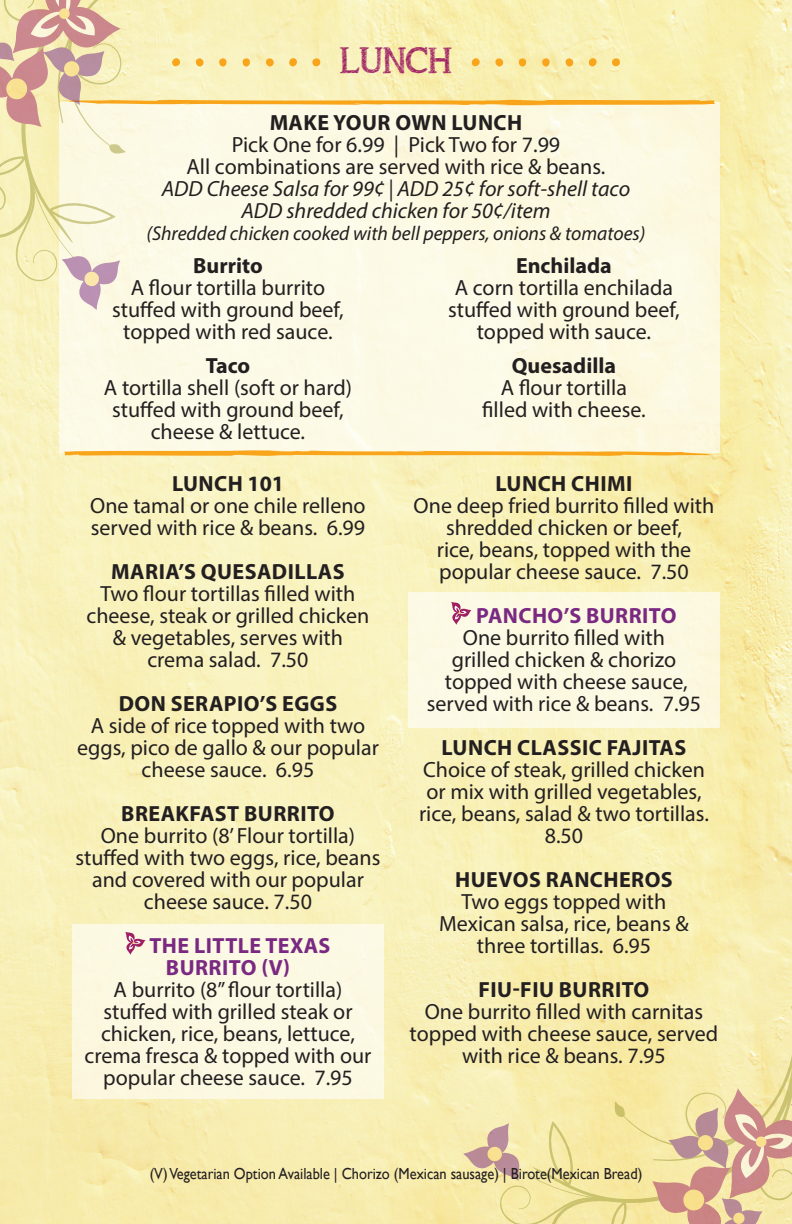
<style>
.page{position:relative;width:792px;height:1224px;background:#fff}
.page>*{position:absolute;margin:0;border:0;box-sizing:border-box;transform-origin:0 0}
.t1{font:36px "asongforjennifer";color:#9e1f62}
.t2{font:22px/22px "Myriad Pro";color:#231f20;text-align:center}
.t3{font:700 22px "Myriad Pro";letter-spacing:.02em;color:#231f20}
.t4{font:italic 22px "Myriad Pro";color:#231f20}
.t5{font:700 22px "Myriad Pro";letter-spacing:.02em;color:#7a2982}
.t6{font:italic 20px "Myriad Pro";color:#231f20}
.t7{font:16px "Gill Sans";color:#231f20;scale:.9 1}
.s1{font-weight:700}
</style>
<div class="page">
<img style="left:0;top:0;width:792px;height:1224px">
<svg style="left:463px;top:1005px;width:329px;height:219px;background:#efdda4"></svg>
<div style="left:59px;top:102px;width:661px;height:351px;background:#fcfae5"></div>
<svg style="left:64px;top:450px;width:661px;height:6px"></svg>
<div style="left:408px;top:592px;width:312px;height:135px;background:#fcf9e3"></div>
<svg style="left:0;top:0;width:715px;height:310px"></svg>
<div style="left:72px;top:925px;width:312px;height:174px;background:#fcf9e2"></div>
<svg style="left:125px;top:932px;width:21px;height:23px"></svg>
<svg style="left:451px;top:602px;width:20px;height:23px"></svg>
<p class="t1" style="left:340px;top:38px;width:113px">LUNCH</p>
<p class="t3" style="left:270px;top:109px;width:254px">MAKE YOUR OWN LUNCH</p>
<p class="t2" style="left:232px;top:134px;width:330px">Pick One for 6.99 | Pick Two for 7.99</p>
<p class="t2" style="left:187px;top:156px;width:420px">All combinations are served with rice &amp; beans.</p>
<p class="t4" style="left:162px;top:175px;width:470px">ADD Cheese Salsa for 99¢ | ADD 25¢ for soft-shell taco</p>
<p class="t4" style="left:241px;top:197px;width:311px">ADD shredded chicken for 50¢/item</p>
<p class="t6" style="left:146px;top:221px;width:501px">(Shredded chicken cooked with bell peppers, onions &amp; tomatoes)</p>
<p class="t2" style="left:112px;top:254px;width:233px"><span class="s1">Burrito<br></span>A flour tortilla burrito stuffed with ground beef, topped with red sauce.</p>
<p class="t2" style="left:104px;top:354px;width:250px"><span class="s1">Taco<br></span>A tortilla shell (soft or hard) stuffed with ground beef, cheese &amp; lettuce.</p>
<p class="t2" style="left:448px;top:254px;width:233px"><span class="s1">Enchilada<br></span>A corn tortilla enchilada stuffed with ground beef, topped with sauce.</p>
<p class="t2" style="left:482px;top:354px;width:165px"><span class="s1">Quesadilla<br></span>A flour tortilla filled with cheese.</p>
<p class="t3" style="left:172px;top:469px;width:114px">LUNCH 101</p>
<p class="t2" style="left:90px;top:494px;width:277px;text-align:left">One tamal or one chile relleno served with rice &amp; beans. 6.99</p>
<p class="t3" style="left:111px;top:557px;width:235px">MARIA’S QUESADILLAS</p>
<p class="t2" style="left:87px;top:582px;width:284px">Two flour tortillas filled with cheese, steak or grilled chicken</p>
<p class="t2" style="left:113px;top:626px;width:232px">&amp; vegetables, serves with</p>
<p class="t2" style="left:147px;top:648px;width:163px">crema salad. 7.50</p>
<p class="t3" style="left:119px;top:689px;width:220px">DON SERAPIO’S EGGS</p>
<p class="t2" style="left:77px;top:714px;width:303px">A side of rice topped with two eggs, pico de gallo &amp; our popular cheese sauce. 6.95</p>
<p class="t3" style="left:121px;top:799px;width:215px">BREAKFAST BURRITO</p>
<p class="t2" style="left:76px;top:824px;width:306px">One burrito (8’ Flour tortilla) stuffed with two eggs, rice, beans and covered with our popular cheese sauce. 7.50</p>
<p class="t5" style="left:149px;top:931px;width:183px">THE LITTLE TEXAS</p>
<p class="t5" style="left:166px;top:953px;width:126px">BURRITO (V)</p>
<p class="t2" style="left:114px;top:978px;width:230px">A burrito (8’’ flour tortilla)</p>
<p class="t2" style="left:103px;top:1000px;width:251px">stuffed with grilled steak or</p>
<p class="t2" style="left:101px;top:1022px;width:255px">chicken, rice, beans, lettuce,</p>
<p class="t2" style="left:85px;top:1044px;width:288px">crema fresca &amp; topped with our popular cheese sauce. 7.95</p>
<p class="t3" style="left:496px;top:469px;width:138px">LUNCH CHIMI</p>
<p class="t2" style="left:414px;top:494px;width:302px">One deep fried burrito filled with shredded chicken or beef,</p>
<p class="t2" style="left:437px;top:538px;width:256px">rice, beans, topped with the</p>
<p class="t2" style="left:439px;top:560px;width:251px">popular cheese sauce. 7.50</p>
<p class="t5" style="left:476px;top:601px;width:202px">PANCHO’S BURRITO</p>
<p class="t2" style="left:463px;top:626px;width:204px">One burrito filled with</p>
<p class="t2" style="left:452px;top:648px;width:226px">grilled chicken &amp; chorizo</p>
<p class="t2" style="left:427px;top:670px;width:276px">topped with cheese sauce, served with rice &amp; beans. 7.95</p>
<p class="t3" style="left:442px;top:733px;width:246px">LUNCH CLASSIC FAJITAS</p>
<p class="t2" style="left:423px;top:758px;width:283px">Choice of steak, grilled chicken</p>
<p class="t2" style="left:426px;top:780px;width:277px">or mix with grilled vegetables,</p>
<p class="t2" style="left:419px;top:802px;width:291px">rice, beans, salad &amp; two tortillas.<br>8.50</p>
<p class="t3" style="left:455px;top:865px;width:219px">HUEVOS RANCHEROS</p>
<p class="t2" style="left:462px;top:890px;width:206px">Two eggs topped with</p>
<p class="t2" style="left:439px;top:912px;width:251px">Mexican salsa, rice, beans &amp;</p>
<p class="t2" style="left:477px;top:934px;width:176px">three tortillas. 6.95</p>
<p class="t3" style="left:479px;top:975px;width:172px">FIU-FIU BURRITO</p>
<p class="t2" style="left:410px;top:1000px;width:310px">One burrito filled with carnitas topped with cheese sauce, served with rice &amp; beans. 7.95</p>
<p class="t7" style="left:150px;top:1164px;width:549px">(V) Vegetarian Option Available | Chorizo (Mexican sausage) | Birote(Mexican Bread)</p>
</div>
